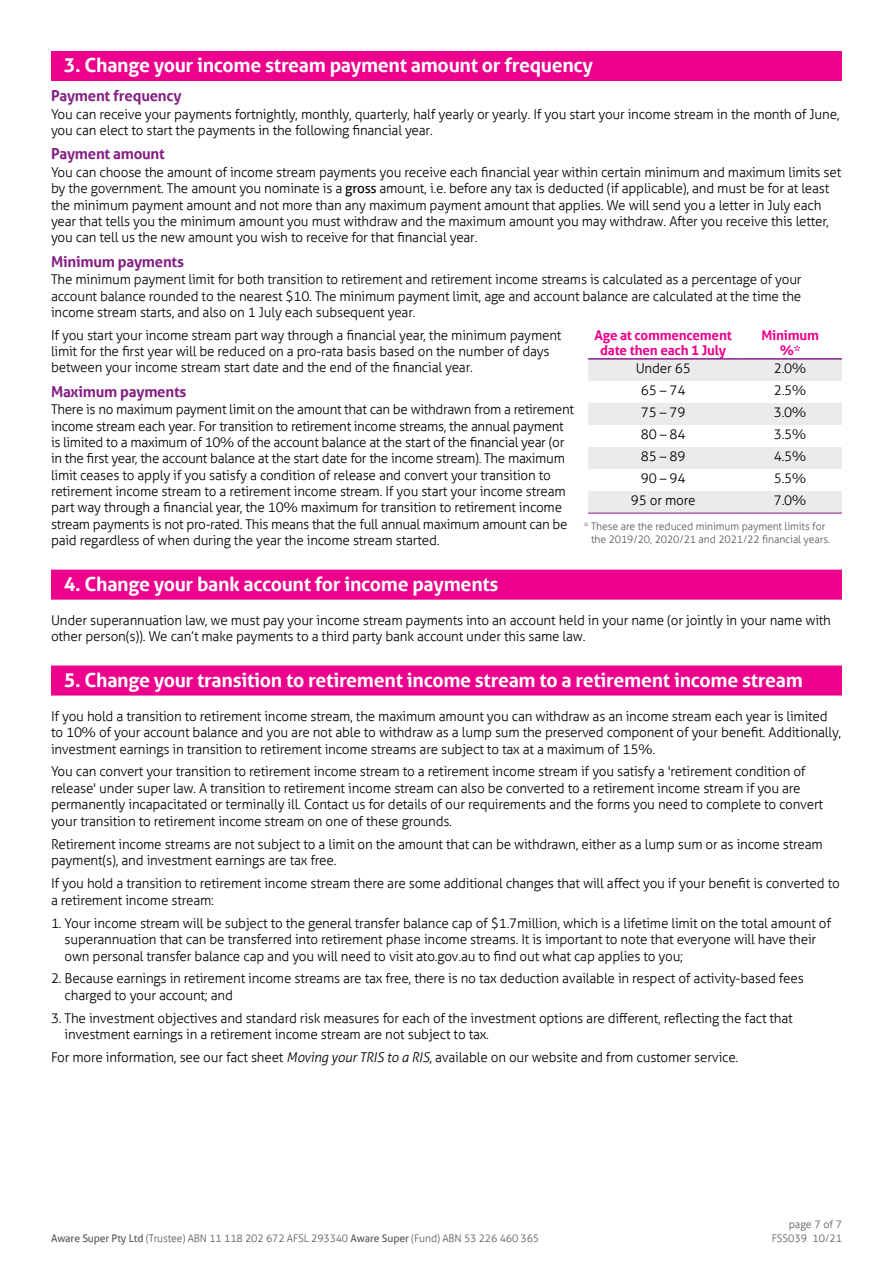
<style>
.page{position:relative;width:893px;height:1263px;background:#fff}
.page>*{position:absolute;margin:0;border:0;box-sizing:border-box;transform-origin:0 0}
.t1{font:700 19.5px "Aller";letter-spacing:-.015em;color:#fff}
.t2{font:700 15px "Aller";letter-spacing:-.015em;color:#851f83}
.t3{font:300 13.5px/16.4px "Aller";letter-spacing:-.015em;color:#000}
.t4{font:700 13.5px/15px "Aller";letter-spacing:-.015em;color:#ec008c;text-align:center}
.t5{font:300 10.5px/12.8px "Aller";letter-spacing:-.01em;color:#58595b}
.s1{font-weight:400}
.s2{font-style:italic}
</style>
<div class="page">
<svg style="left:588px;top:360px;width:254px;height:153px"></svg>
<hr style="left:588px;top:358px;width:150px;height:2px;background:#851f83">
<hr style="left:738px;top:358px;width:104px;height:2px;background:#851f83">
<hr style="left:588px;top:513px;width:150px;height:1px;background:#851f83">
<hr style="left:738px;top:513px;width:104px;height:1px;background:#851f83">
<div style="left:51px;top:51px;width:791px;height:30px;background:#ec008c"></div>
<div style="left:51px;top:570px;width:791px;height:30px;background:#ec008c"></div>
<div style="left:51px;top:665px;width:791px;height:30px;background:#ec008c"></div>
<h1 class="t1" style="left:64px;top:54px;width:531px">3. Change your income stream payment amount or frequency</h1>
<p class="t2" style="left:51px;top:87px;width:132px">Payment frequency</p>
<p class="t3" style="left:51px;top:106px;width:790px">You can receive your payments fortnightly, monthly, quarterly, half yearly or yearly. If you start your income stream in the month of June, you can elect to start the payments in the following financial year.</p>
<p class="t2" style="left:51px;top:145px;width:115px">Payment amount</p>
<p class="t3" style="left:51px;top:164px;width:792px">You can choose the amount of income stream payments you receive each financial year within certain minimum and maximum limits set by the government. The amount you nominate is a <span class="s1">gross</span> amount, i.e. before any tax is deducted (if applicable), and must be for at least the minimum payment amount and not more than any maximum payment amount that applies. We will send you a letter in July each year that tells you the minimum amount you must withdraw and the maximum amount you may withdraw. After you receive this letter, you can tell us the new amount you wish to receive for that financial year.</p>
<p class="t2" style="left:51px;top:252px;width:135px">Minimum payments</p>
<p class="t3" style="left:51px;top:271px;width:752px;text-align:justify">The minimum payment limit for both transition to retirement and retirement income streams is calculated as a percentage of your account balance rounded to the nearest $10. The minimum payment limit, age and account balance are calculated at the time the income stream starts, and also on 1 July each subsequent year.</p>
<p class="t3" style="left:51px;top:327px;width:512px">If you start your income stream part way through a financial year, the minimum payment limit for the first year will be reduced on a pro-rata basis based on the number of days between your income stream start date and the end of the financial year.</p>
<p class="t2" style="left:51px;top:382px;width:137px">Maximum payments</p>
<p class="t3" style="left:51px;top:401px;width:524px">There is no maximum payment limit on the amount that can be withdrawn from a retirement income stream each year. For transition to retirement income streams, the annual payment is limited to a maximum of 10% of the account balance at the start of the financial year (or in the first year, the account balance at the start date for the income stream). The maximum limit ceases to apply if you satisfy a condition of release and convert your transition to retirement income stream to a retirement income stream. If you start your income stream part way through a financial year, the 10% maximum for transition to retirement income stream payments is not pro-rated. This means that the full annual maximum amount can be paid regardless of when during the year the income stream started.</p>
<h1 class="t1" style="left:64px;top:572px;width:436px">4. Change your bank account for income payments</h1>
<p class="t3" style="left:51px;top:612px;width:781px">Under superannuation law, we must pay your income stream payments into an account held in your name (or jointly in your name with other person(s)). We can’t make payments to a third party bank account under this same law.</p>
<h1 class="t1" style="left:64px;top:668px;width:741px">5. Change your transition to retirement income stream to a retirement income stream</h1>
<p class="t3" style="left:51px;top:707px;width:792px">If you hold a transition to retirement income stream, the maximum amount you can withdraw as an income stream each year is limited to 10% of your account balance and you are not able to withdraw as a lump sum the preserved component of your benefit. Additionally, investment earnings in transition to retirement income streams are subject to tax at a maximum of 15%.</p>
<p class="t3" style="left:51px;top:763px;width:774px">You can convert your transition to retirement income stream to a retirement income stream if you satisfy a 'retirement condition of release' under super law. A transition to retirement income stream can also be converted to a retirement income stream if you are permanently incapacitated or terminally ill. Contact us for details of our requirements and the forms you need to complete to convert your transition to retirement income stream on one of these grounds.</p>
<p class="t3" style="left:51px;top:836px;width:773px">Retirement income streams are not subject to a limit on the amount that can be withdrawn, either as a lump sum or as income stream payment(s), and investment earnings are tax free.</p>
<p class="t3" style="left:51px;top:875px;width:790px">If you hold a transition to retirement income stream there are some additional changes that will affect you if your benefit is converted to a retirement income stream:</p>
<p class="t3" style="left:65px;top:914px;width:768px;text-indent:-14px">1. Your income stream will be subject to the general transfer balance cap of $1.7million, which is a lifetime limit on the total amount of superannuation that can be transferred into retirement phase income streams. It is important to note that everyone will have their own personal transfer balance cap and you will need to visit ato.gov.au to find out what cap applies to you;</p>
<p class="t3" style="left:65px;top:970px;width:741px;text-indent:-14px">2. Because earnings in retirement income streams are tax free, there is no tax deduction available in respect of activity-based fees charged to your account; and</p>
<p class="t3" style="left:65px;top:1010px;width:730px;text-indent:-14px">3. The investment objectives and standard risk measures for each of the investment options are different, reflecting the fact that investment earnings in a retirement income stream are not subject to tax.</p>
<p class="t3" style="left:51px;top:1049px;width:689px">For more information, see our fact sheet <span class="s2">Moving your TRIS to a RIS</span>, available on our website and from customer service.</p>
<p class="t4" style="left:594px;top:327px;width:139px">Age at commencement date then each 1 July</p>
<p class="t4" style="left:761px;top:327px;width:59px">Minimum %*</p>
<p class="t3" style="left:636px;top:360px;width:57px">Under 65</p>
<p class="t3" style="left:774px;top:360px;width:34px">2.0%</p>
<p class="t3" style="left:641px;top:382px;width:46px">65 – 74</p>
<p class="t3" style="left:774px;top:382px;width:34px">2.5%</p>
<p class="t3" style="left:641px;top:404px;width:46px">75 – 79</p>
<p class="t3" style="left:774px;top:404px;width:34px">3.0%</p>
<p class="t3" style="left:641px;top:426px;width:46px">80 – 84</p>
<p class="t3" style="left:774px;top:426px;width:34px">3.5%</p>
<p class="t3" style="left:641px;top:448px;width:46px">85 – 89</p>
<p class="t3" style="left:774px;top:448px;width:34px">4.5%</p>
<p class="t3" style="left:641px;top:470px;width:46px">90 – 94</p>
<p class="t3" style="left:774px;top:470px;width:34px">5.5%</p>
<p class="t3" style="left:631px;top:492px;width:66px">95 or more</p>
<p class="t3" style="left:774px;top:492px;width:34px">7.0%</p>
<p class="t5" style="left:591px;top:520px;width:241px;text-indent:-8px">* These are the reduced minimum payment limits for the 2019/20, 2020/21 and 2021/22 financial years.</p>
<p class="t5" style="left:51px;top:1231px;width:490px"><span class="s1">Aware Super Pty Ltd</span> (Trustee) ABN 11 118 202 672 AFSL 293340 <span class="s1">Aware Super</span> (Fund) ABN 53 226 460 365</p>
<p class="t5" style="left:772px;top:1218px;width:72px;line-height:13.5px;text-align:right">page 7 of 7<br>FSS039 10/21</p>
</div>
